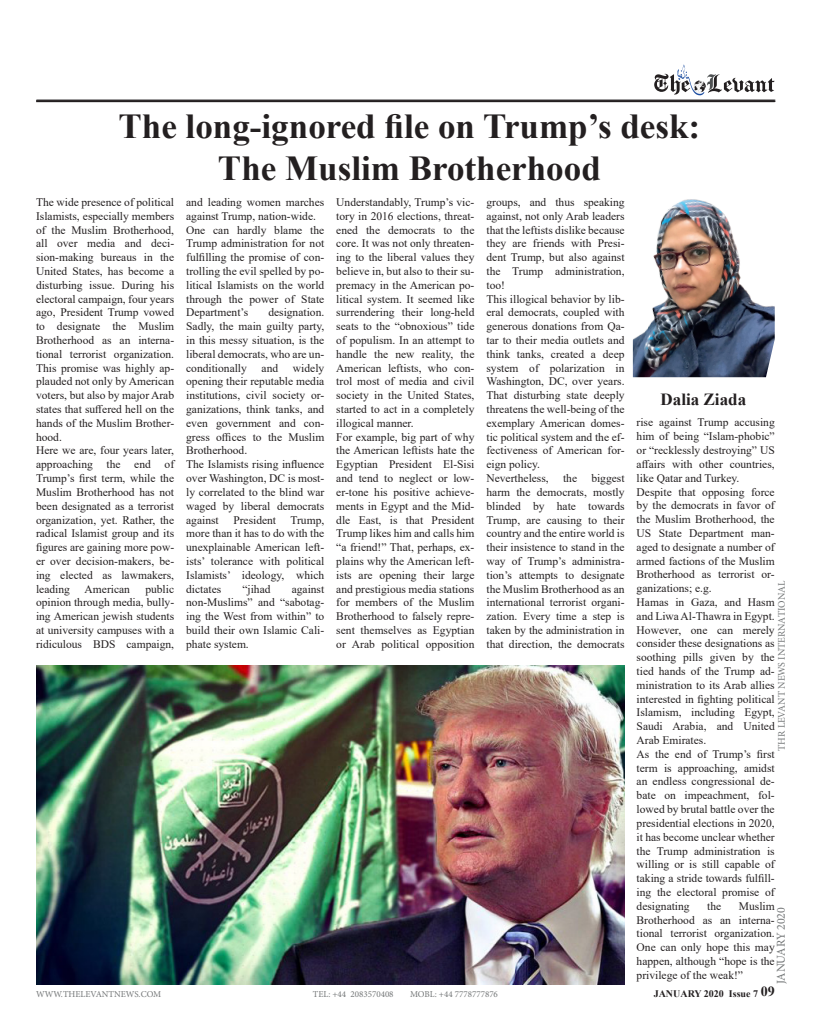
<style>
.page{position:relative;width:823px;height:1021px;background:#fff}
.page>*{position:absolute;margin:0;border:0;box-sizing:border-box;transform-origin:0 0}
.Paragraph_Style_3{font:700 35px "Times New Roman";color:#231f20}
.Paragraph_Style_3-2{font:700 17px "Times New Roman";color:#231f20}
.t1{font:12px "Minion Pro";color:#737677}
.Paragraph_Style_3-3{font:11.5px/13.8px "Times New Roman";color:#231f20;text-align:justify}
.t2{font:10px "Minion Pro";color:#737677}
.Paragraph_Style_2{font:700 10px "Times New Roman";color:#231f20}
.t3{font:9px "Minion Pro";color:#737677}
.s1{font-size:14px}
</style>
<div class="page">
<hr style="left:37px;top:101px;width:738px;height:1px;background:#231f20">
<hr style="left:37px;top:100px;width:738px;height:1px;background:#231f20">
<svg style="left:654px;top:64px;width:120px;height:31px"></svg>
<hr style="left:36px;top:101px;width:738px;height:1px;background:#231f20">
<hr style="left:36px;top:100px;width:738px;height:1px;background:#231f20">
<img style="left:632px;top:199px;width:142px;height:178px">
<img style="left:36px;top:666px;width:588px;height:318px">
<p class="Paragraph_Style_3" style="left:118px;top:101px;width:583px">The long-ignored file on Trump’s desk:</p>
<p class="Paragraph_Style_3" style="left:218px;top:143px;width:384px">The Muslim Brotherhood</p>
<p class="Paragraph_Style_3-3" style="left:36px;top:195px;width:139px">The wide presence of political Islamists, especially members of the Muslim Brotherhood, all over media and deci&shy;sion-making bureaus in the United States, has become a disturbing issue. During his electoral campaign, four years ago, President Trump vowed to designate the Muslim Brotherhood as an interna&shy;tional terrorist organization.<br>This promise was highly ap&shy;plauded not only by American voters, but also by major Arab states that suffered hell on the hands of the Muslim Brother&shy;hood.</p>
<p class="Paragraph_Style_3-3" style="left:36px;top:443px;width:139px">Here we are, four years later, approaching the end of Trump’s first term, while the Muslim Brotherhood has not been designated as a terrorist organization, yet. Rather, the radical Islamist group and its figures are gaining more pow&shy;er over decision-makers, be&shy;ing elected as lawmakers, leading</p>
<p class="Paragraph_Style_3-3" style="left:186px;top:195px;width:139px">and leading women marches against Trump, nation-wide.</p>
<p class="Paragraph_Style_3-3" style="left:186px;top:222px;width:139px">One can hardly blame the Trump administration for not fulfilling the promise of con&shy;trolling the evil spelled by po&shy;litical Islamists on the world through the power of State Department’s</p>
<p class="Paragraph_Style_3-3" style="left:336px;top:195px;width:139px">Understandably, Trump’s vic&shy;tory in 2016 elections, threat&shy;ened the democrats to the core. It was not only threaten&shy;ing to the liberal values they believe in, but also to their su&shy;premacy in the American po&shy;litical system. It seemed like surrendering their long-held seats to the “obnoxious” tide of populism. In an attempt to handle the new reality, the American leftists, who con&shy;trol most of media and civil society in the United States, started to act in a completely illogical manner.</p>
<p class="Paragraph_Style_3-3" style="left:336px;top:429px;width:139px">For example, big part of why the American leftists hate the Egyptian President El-Sisi and tend to neglect or low&shy;er-tone his positive achieve&shy;ments in Egypt and the Mid&shy;dle East, is that President Trump likes him and calls him “a friend!” That, perhaps, ex&shy;plains why the American left&shy;ists are opening their large and prestigious media stations for members of the Muslim Brotherhood to falsely repre&shy;sent themselves as Egyptian or Arab political opposition</p>
<p class="Paragraph_Style_3-3" style="left:486px;top:195px;width:139px">groups, and thus speaking against, not only Arab leaders that the leftists dislike because they are friends with Presi&shy;dent Trump, but also against the Trump administration, too!</p>
<p class="Paragraph_Style_3-3" style="left:486px;top:291px;width:139px">This illogical behavior by lib&shy;eral democrats, coupled with generous donations from Qa&shy;tar to their media outlets and think tanks, created a deep system of polarization in Washington, DC, over years.<br>That disturbing state deeply threatens the well-being of the exemplary American domes&shy;tic political system and the ef&shy;fectiveness of American for&shy;eign policy.</p>
<p class="Paragraph_Style_3-3" style="left:486px;top:471px;width:139px">Nevertheless, the biggest harm the democrats, mostly blinded by hate towards Trump, are causing to their country and the entire world is their insistence to stand in the way of Trump’s administra&shy;tion’s attempts to designate the Muslim Brotherhood as an international terrorist organi&shy;zation. Every time a step is taken by the administration in that direction, the democrats</p>
<p class="Paragraph_Style_3-3" style="left:186px;top:305px;width:139px;text-indent:82px">designation.<br>Sadly, the main guilty party, in this messy situation, is the liberal democrats, who are un&shy;conditionally</p>
<p class="Paragraph_Style_3-3" style="left:186px;top:360px;width:139px;text-indent:107px">widely opening their reputable media institutions, civil society or&shy;ganizations, think tanks, and even government and con&shy;gress offices to the Muslim Brotherhood.</p>
<p class="Paragraph_Style_3-3" style="left:186px;top:457px;width:139px">The Islamists rising influence over Washington, DC is most&shy;ly correlated to the blind war waged by liberal democrats against</p>
<p class="Paragraph_Style_3-3" style="left:261px;top:360px;width:18px">and</p>
<p class="Paragraph_Style_3-2" style="left:660px;top:387px;width:87px">Dalia Ziada</p>
<p class="Paragraph_Style_3-3" style="left:636px;top:415px;width:139px">rise against Trump accusing him of being “Islam-phobic” or “recklessly destroying” US affairs with other countries, like Qatar and Turkey.</p>
<p class="Paragraph_Style_3-3" style="left:636px;top:484px;width:139px">Despite that opposing force by the democrats in favor of the Muslim Brotherhood, the US State Department man&shy;aged to designate a number of armed factions of the Muslim Brotherhood as terrorist or&shy;ganizations; e.g.</p>
<p class="Paragraph_Style_3-3" style="left:636px;top:595px;width:139px">Hamas in Gaza, and Hasm and Liwa Al-Thawra in Egypt.<br>However, one can merely consider these designations as soothing pills given by the tied hands of the Trump ad&shy;ministration to its Arab allies interested in fighting political Islamism, including Egypt, Saudi Arabia, and United Arab Emirates.</p>
<p class="Paragraph_Style_3-3" style="left:636px;top:746px;width:139px">As the end of Trump’s first term is approaching, amidst an endless congressional de&shy;bate on impeachment, fol&shy;lowed by brutal battle over the presidential elections in 2020, it has become unclear whether the Trump administration is willing or is still capable of taking a stride towards fulfill&shy;ing the electoral promise of designating</p>
<p class="Paragraph_Style_3-3" style="left:186px;top:512px;width:139px;text-indent:47px">President Trump, more than it has to do with the unexplainable American left&shy;ists’ tolerance with political Islamists’ ideology, which dictates</p>
<p class="t2" style="left:774px;top:750px;width:171px;rotate:-90deg">THR LEVANT NEWS INTERNATIONAL</p>
<p class="Paragraph_Style_3-3" style="left:242px;top:581px;width:30px">“jihad</p>
<p class="Paragraph_Style_3-3" style="left:36px;top:581px;width:139px;text-indent:109px">public opinion through media, bully&shy;ing American jewish students at university campuses with a ridiculous BDS campaign,</p>
<p class="Paragraph_Style_3-3" style="left:85px;top:581px;width:47px">American</p>
<p class="Paragraph_Style_3-3" style="left:186px;top:581px;width:139px;text-indent:105px">against non-Muslims” and “sabotag&shy;ing the West from within” to build their own Islamic Cali&shy;phate system.</p>
<p class="Paragraph_Style_3-3" style="left:636px;top:898px;width:139px;text-indent:102px">Muslim Brotherhood as an interna&shy;tional terrorist organization.<br>One can only hope this may happen, although “hope is the privilege of the weak!”</p>
<p class="Paragraph_Style_3-3" style="left:706px;top:898px;width:16px">the</p>
<p class="t1" style="left:772px;top:984px;width:79px;rotate:-90deg">JANUARY 2020</p>
<p class="t3" style="left:36px;top:987px;width:127px">WWW.THELEVANTNEWS.COM</p>
<p class="t3" style="left:312px;top:987px;width:82px">TEL: +44 2083570408</p>
<p class="t3" style="left:410px;top:987px;width:89px">MOBL: +44 7778777876</p>
<p class="Paragraph_Style_2" style="left:653px;top:986px;width:122px">JANUARY 2020 Issue 7 <span class="s1">09</span></p>
</div>
